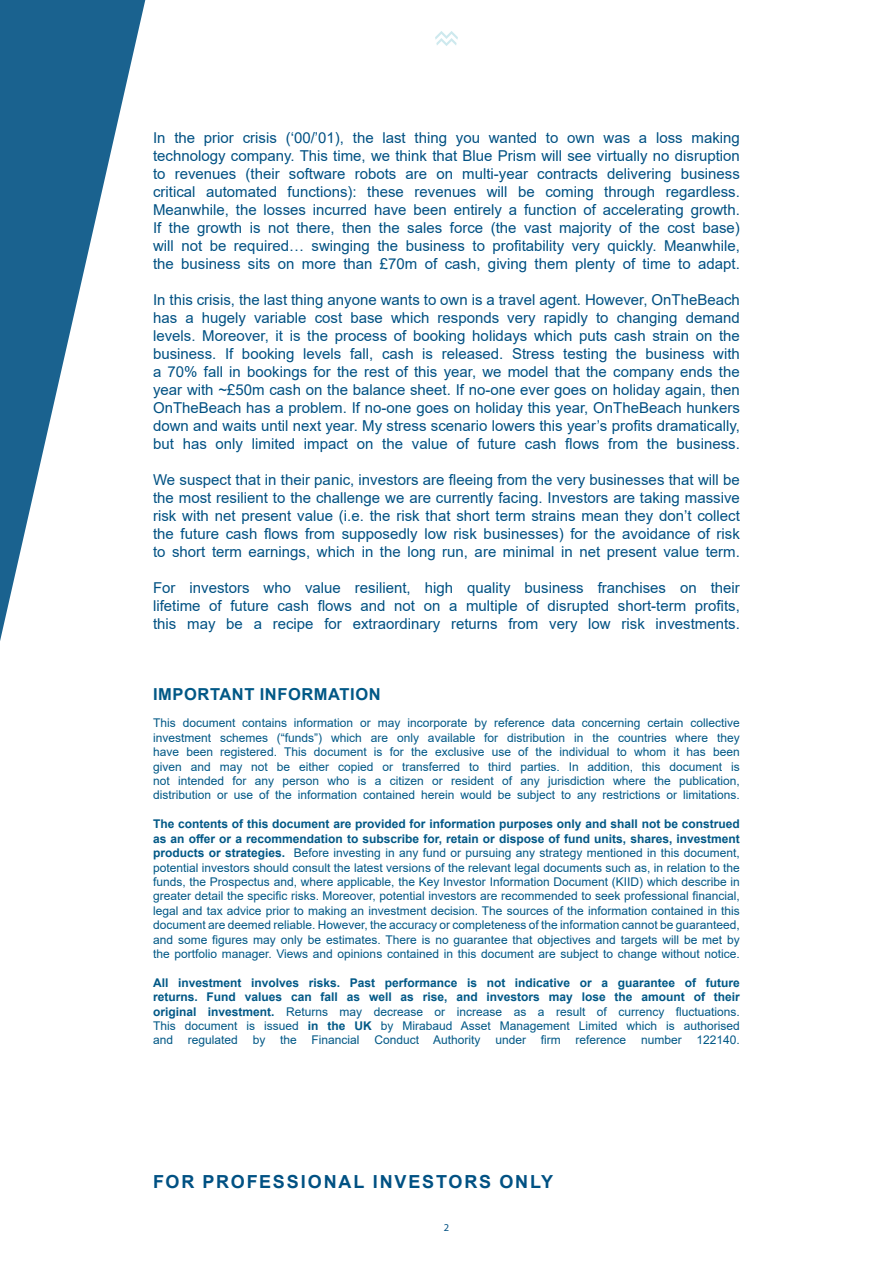
<style>
.page{position:relative;width:893px;height:1263px;background:#fff}
.page>*{position:absolute;margin:0;border:0;box-sizing:border-box;transform-origin:0 0}
.t1{font:700 18px "Arial";letter-spacing:.105em;color:#005183}
.Subhead{font:700 16.5px "Arial";letter-spacing:.035em;color:#015886}
.t2{font:15px/18px "Arial";color:#005183;text-align:justify}
.t3{font:12px/14.4px "Arial";color:#015886;text-align:justify}
.t4{font:700 12px/14.4px "Arial";color:#015886;text-align:justify}
.t5{font:10.5px "Myriad Pro";color:#005183}
.s1{font-weight:700}
.s2{font-weight:400}
</style>
<div class="page">
<svg style="left:435px;top:31px;width:23px;height:15px"></svg>
<svg style="left:0;top:0;width:145px;height:641px"></svg>
<p class="t2" style="left:153px;top:128px;width:588px">In the prior crisis (‘00/’01), the last thing you wanted to own was a loss making technology company. This time, we think that Blue Prism will see virtually no disruption to revenues (their software robots are on multi-year contracts delivering business critical automated functions): these revenues will be coming through regardless.<br>Meanwhile, the losses incurred have been entirely a function of accelerating growth.<br>If the growth is not there, then the sales force (the vast majority of the cost base) will not be required… swinging the business to profitability very quickly. Meanwhile, the business sits on more than £70m of cash, giving them plenty of time to adapt.</p>
<p class="t2" style="left:153px;top:290px;width:588px">In this crisis, the last thing anyone wants to own is a travel agent. However, OnTheBeach has a hugely variable cost base which responds very rapidly to changing demand levels. Moreover, it is the process of booking holidays which puts cash strain on the business. If booking levels fall, cash is released. Stress testing the business with a 70% fall in bookings for the rest of this year, we model that the company ends the year with ~£50m cash on the balance sheet. If no-one ever goes on holiday again, then OnTheBeach has a problem. If no-one goes on holiday this year, OnTheBeach hunkers down and waits until next year. My stress scenario lowers this year’s profits dramatically, but has only limited impact on the value of future cash flows from the business.</p>
<p class="t2" style="left:153px;top:470px;width:588px">We suspect that in their panic, investors are fleeing from the very businesses that will be the most resilient to the challenge we are currently facing. Investors are taking massive risk with net present value (i.e. the risk that short term strains mean they don’t collect the future cash flows from supposedly low risk businesses) for the avoidance of risk to short term earnings, which in the long run, are minimal in net present value term.</p>
<p class="t2" style="left:153px;top:578px;width:588px">For investors who value resilient, high quality business franchises on their lifetime of future cash flows and not on a multiple of disrupted short-term profits, this may be a recipe for extraordinary returns from very low risk investments.</p>
<p class="Subhead" style="left:153px;top:683px;width:229px">IMPORTANT INFORMATION</p>
<p class="t3" style="left:153px;top:716px;width:588px">This document contains information or may incorporate by reference data concerning certain collective investment schemes (“funds”) which are only available for distribution in the countries where they have been registered. This document is for the exclusive use of the individual to whom it has been given and may not be either copied or transferred to third parties. In addition, this document is not intended for any person who is a citizen or resident of any jurisdiction where the publication, distribution or use of the information contained herein would be subject to any restrictions or limitations.</p>
<p class="t3" style="left:153px;top:817px;width:588px"><span class="s1">The contents of this document are provided for information purposes only and shall not be construed as an offer or a recommendation to subscribe for, retain or dispose of fund units, shares, investment products or strategies.</span> Before investing in any fund or pursuing any strategy mentioned in this document, potential investors should consult the latest versions of the relevant legal documents such as, in relation to the funds, the Prospectus and, where applicable, the Key Investor Information Document (KIID) which describe in greater detail the specific risks. Moreover, potential investors are recommended to seek professional financial, legal and tax advice prior to making an investment decision. The sources of the information contained in this document are deemed reliable. However, the accuracy or completeness of the information cannot be guaranteed, and some figures may only be estimates. There is no guarantee that objectives and targets will be met by the portfolio manager. Views and opinions contained in this document are subject to change without notice.</p>
<p class="t4" style="left:153px;top:975px;width:588px">All investment involves risks. Past performance is not indicative or a guarantee of future returns. Fund values can fall as well as rise, and investors may lose the amount of their original investment. <span class="s2">Returns may decrease or increase as a result of currency fluctuations.</span></p>
<p class="t3" style="left:153px;top:1018px;width:588px">This document is issued <span class="s1">in the UK</span> by Mirabaud Asset Management Limited which is authorised and regulated by the Financial Conduct Authority under firm reference number 122140.</p>
<p class="t1" style="left:153px;top:1168px;width:402px">FOR PROFESSIONAL INVESTORS ONLY</p>
<p class="t5" style="left:444px;top:1221px;width:7px">2</p>
</div>
